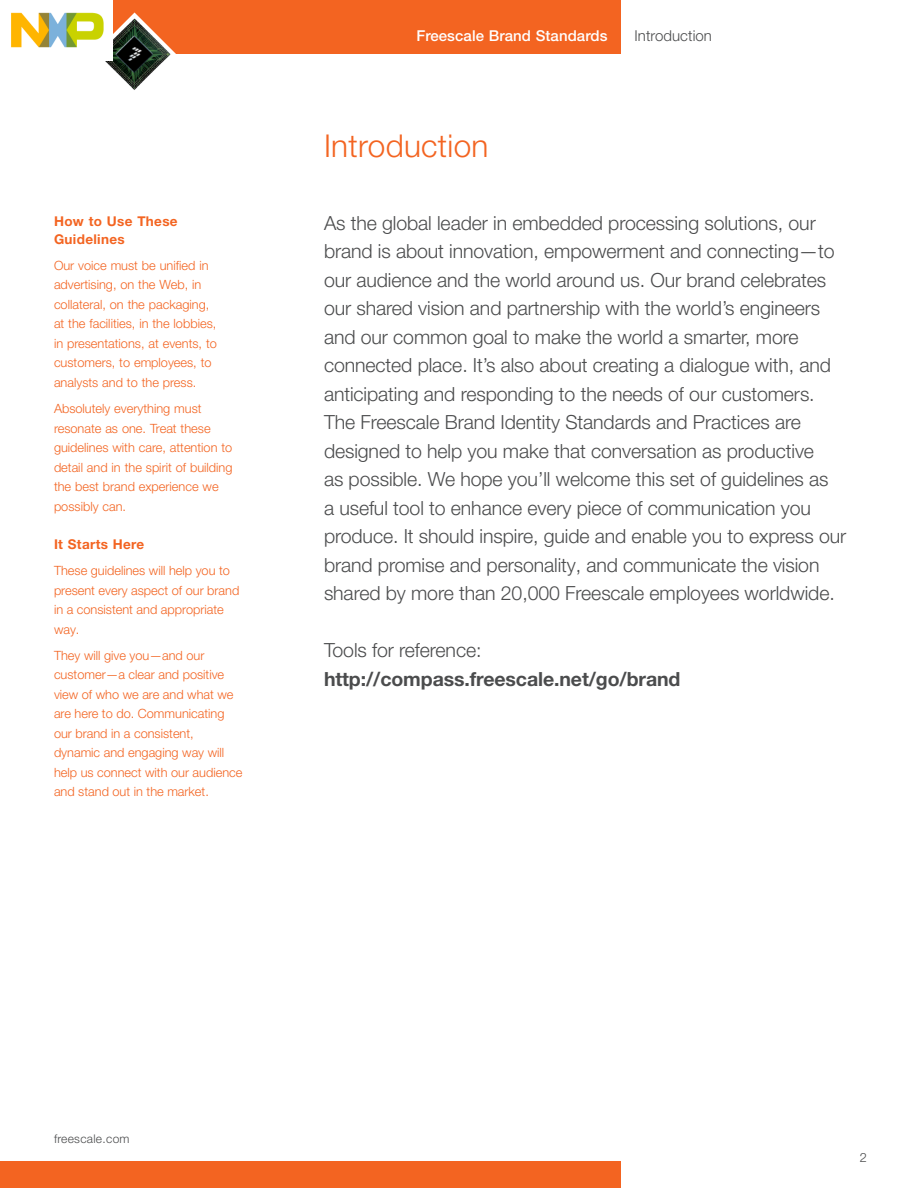
<style>
.page{position:relative;width:918px;height:1188px;background:#fff}
.page>*{position:absolute;margin:0;border:0;box-sizing:border-box;transform-origin:0 0}
._00_FSL_BrndGd_Title{font:300 31.5px "Helvetica Neue LT Pro";letter-spacing:.01em;color:#f36421}
.t1{font:300 19.5px/28.5px "Helvetica Neue LT Pro";letter-spacing:-.005em;color:#4b4c4d}
.t2{font:700 19.5px "Helvetica Neue LT Pro";letter-spacing:-.005em;color:#4b4c4d}
.BR11_BodyCopy{font:500 15px "Helvetica Neue LT Pro";letter-spacing:.005em;color:#fff}
.BR11_BodyCopy-2{font:300 15px "Helvetica Neue LT Pro";letter-spacing:.005em;color:#4b4c4d}
._01_FS_C-Head{font:700 13.5px/18px "Helvetica Neue LT Pro";letter-spacing:.025em;color:#f36421}
.FSBR_Side_Bar_C-Head{font:700 13.5px "Helvetica Neue LT Pro";letter-spacing:.025em;color:#f36421}
._01_FS_Body_Text__no{font:300 12.75px/19.5px "Helvetica Neue LT Pro";color:#f36421}
.sidebar_copy_5-3-11{font:300 12.75px/19.5px "Helvetica Neue LT Pro";color:#f36421}
.BR11_BodyCopy-3{font:300 12.75px "Helvetica Neue LT Pro";color:#4b4c4d}
._01_FS_C-Head_text{font:300 12px "Helvetica Neue LT Pro";letter-spacing:.025em;color:#4b4c4d}
</style>
<div class="page">
<div style="left:0;top:0;width:621px;height:54px;background:#f36421"></div>
<div style="left:0;top:1161px;width:621px;height:27px;background:#f36421"></div>
<svg style="left:112px;top:12px;width:64px;height:42px"></svg>
<img style="left:105px;top:17px;width:66px;height:73px">
<img style="left:0;top:0;width:112px;height:60px">
<p class="_01_FS_C-Head" style="left:54px;top:211px;width:125px">How to Use These<br>Guidelines</p>
<p class="_01_FS_Body_Text__no" style="left:54px;top:255px;width:164px">Our voice must be unified in advertising, on the Web, in collateral, on the packaging, at the facilities, in the lobbies, in presentations, at events, to customers, to employees, to analysts and to the press.</p>
<p class="_01_FS_Body_Text__no" style="left:54px;top:399px;width:180px">Absolutely everything must resonate as one. Treat these guidelines with care, attention to detail and in the spirit of building the best brand experience we possibly can.</p>
<p class="FSBR_Side_Bar_C-Head" style="left:54px;top:536px;width:92px">It Starts Here</p>
<p class="sidebar_copy_5-3-11" style="left:54px;top:561px;width:187px">These guidelines will help you to present every aspect of our brand in a consistent and appropriate way.</p>
<p class="sidebar_copy_5-3-11" style="left:54px;top:645px;width:190px">They will give you—and our customer—a clear and positive view of who we are and what we are here to do. Communicating our brand in a consistent, dynamic and engaging way will help us connect with our audience and stand out in the market.</p>
<p class="BR11_BodyCopy" style="left:416px;top:27px;width:193px">Freescale Brand Standards</p>
<p class="BR11_BodyCopy-2" style="left:634px;top:27px;width:79px">Introduction</p>
<p class="_00_FSL_BrndGd_Title" style="left:324px;top:127px;width:166px">Introduction</p>
<p class="t1" style="left:324px;top:208px;width:524px">As the global leader in embedded processing solutions, our brand is about innovation, empowerment and connecting—to our audience and the world around us. Our brand celebrates our shared vision and partnership with the world’s engineers and our common goal to make the world a smarter, more connected place. It’s also about creating a dialogue with, and anticipating and responding to the needs of our customers.<br>The Freescale Brand Identity Standards and Practices are designed to help you make that conversation as productive<br>as possible. We hope you’ll welcome this set of guidelines as<br>a useful tool to enhance every piece of communication you produce. It should inspire, guide and enable you to express our brand promise and personality, and communicate the vision shared by more than 20,000 Freescale employees worldwide.</p>
<p class="t1" style="left:324px;top:636px;width:159px">Tools for reference:</p>
<p class="t2" style="left:324px;top:667px;width:358px">http://compass.freescale.net/go/brand</p>
<p class="_01_FS_C-Head_text" style="left:54px;top:1132px;width:77px">freescale.com</p>
<p class="BR11_BodyCopy-3" style="left:860px;top:1149px;width:9px">2</p>
</div>
